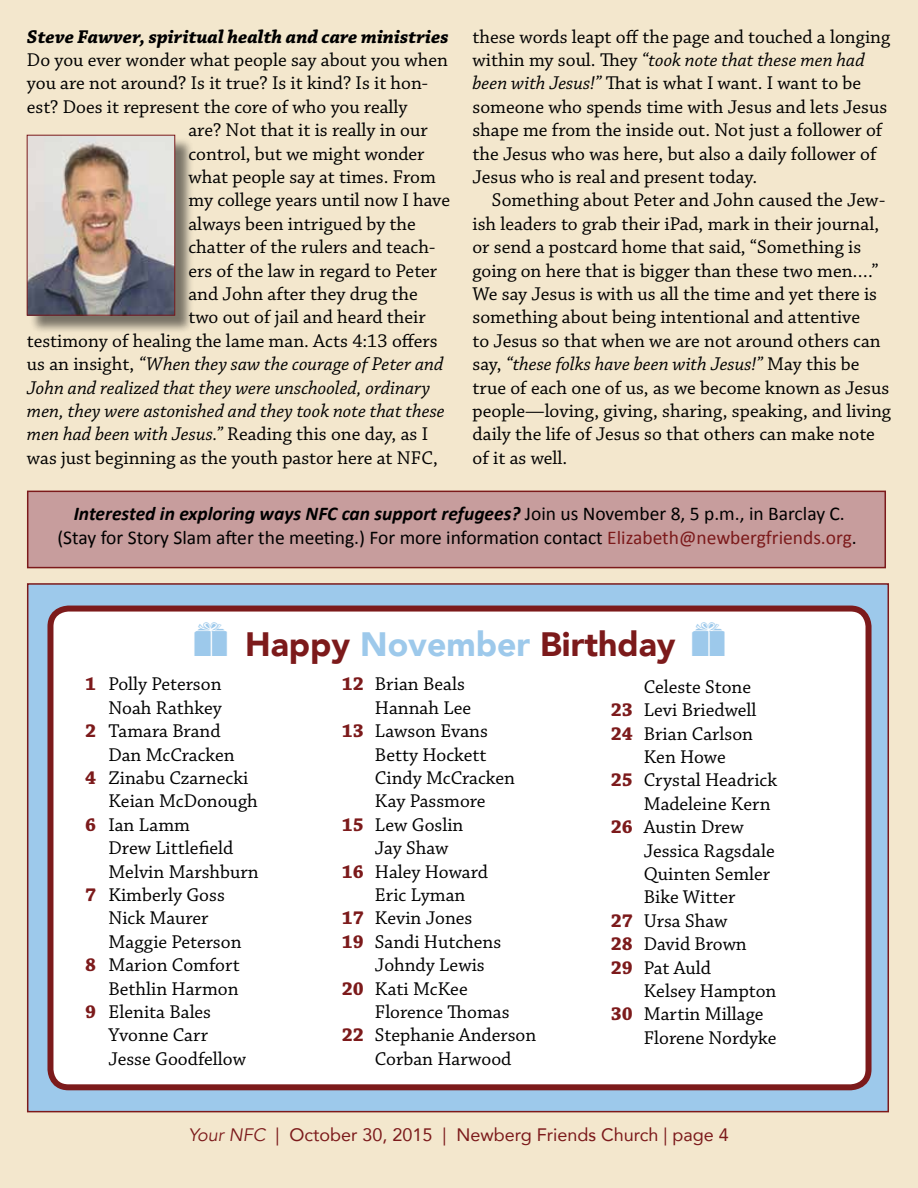
<style>
.page{position:relative;width:918px;height:1188px;background:#f3e7cd}
.page>*{position:absolute;margin:0;border:0;box-sizing:border-box;transform-origin:0 0}
.t1{font:900 33.75px "Avenir";color:#7c1a1b}
.t2{font:19.5px/23.4px "Chaparral Pro";color:#000}
.t3{font:italic 19.5px "Chaparral Pro";color:#000}
.t4{font:19.5px/23.4px "Calibri";color:#000;text-align:center}
.t5{font:italic 700 19.5px "Chaparral Pro";color:#000}
.t6{font:18px "Avenir";color:#7c1a1b}
.s1{font-style:normal}
.s2{font-style:italic}
.s3{font-weight:700;font-style:italic}
.s4{color:#7c1a1b}
.s5{color:#9dc9eb}
.s6{font-weight:700;color:#7c1a1b}
</style>
<div class="page">
<div style="left:27px;top:491px;width:859px;height:77px;background:#c79d9d;border:2px solid #7c1a1b"></div>
<div style="left:29px;top:137px;width:165px;height:197px;background:#000;opacity:.5"></div>
<img style="left:29px;top:137px;width:144px;height:176px">
<div style="left:27px;top:135px;width:148px;height:180px;border:1px solid #7c1a1b"></div>
<div style="left:27px;top:583px;width:862px;height:529px;background:#9dc9eb;border:2px solid #7c1a1b"></div>
<div style="left:50px;top:609px;width:819px;height:478px;background:#fff;border-radius:18px"></div>
<div style="left:47px;top:606px;width:825px;height:484px;border:6px solid #7c1a1b;border-radius:18px"></div>
<p class="t5" style="left:27px;top:25px;width:423px">Steve Fawver, spiritual health and care ministries</p>
<p class="t2" style="left:27px;top:49px;width:422px">Do you ever wonder what people say about you when</p>
<p class="t2" style="left:27px;top:72px;width:403px">you are not around? Is it true? Is it kind? Is it hon-</p>
<p class="t2" style="left:27px;top:96px;width:382px">est? Does it represent the core of who you really</p>
<p class="t2" style="left:188px;top:119px;width:241px">are? Not that it is really in our</p>
<p class="t2" style="left:188px;top:142px;width:238px">control, but we might wonder</p>
<p class="t2" style="left:188px;top:166px;width:249px">what people say at times. From</p>
<p class="t2" style="left:188px;top:189px;width:263px">my college years until now I have</p>
<p class="t2" style="left:188px;top:213px;width:229px">always been intrigued by the</p>
<p class="t2" style="left:188px;top:236px;width:248px">chatter of the rulers and teach-</p>
<p class="t2" style="left:188px;top:259px;width:250px">ers of the law in regard to Peter</p>
<p class="t2" style="left:188px;top:283px;width:231px">and John after they drug the</p>
<p class="t2" style="left:188px;top:306px;width:239px">two out of jail and heard their</p>
<p class="t2" style="left:27px;top:330px;width:412px">testimony of healing the lame man. Acts 4:13 offers</p>
<p class="t3" style="left:27px;top:353px;width:418px"><span class="s1">us an insight,</span> “When they saw the courage of Peter and</p>
<p class="t3" style="left:27px;top:377px;width:405px">John and realized that they were unschooled, ordinary</p>
<p class="t3" style="left:27px;top:400px;width:419px">men, they were astonished and they took note that these</p>
<p class="t3" style="left:27px;top:423px;width:403px">men had been with Jesus.” <span class="s1">Reading this one day, as I</span></p>
<p class="t2" style="left:27px;top:447px;width:412px">was just beginning as the youth pastor here at NFC,</p>
<p class="t2" style="left:472px;top:25px;width:419px">these words leapt off the page and touched a longing within my soul. They <span class="s2">“took note that these men had been with Jesus!”</span> That is what I want. I want to be someone who spends time with Jesus and lets Jesus shape me from the inside out. Not just a follower of the Jesus who was here, but also a daily follower of Jesus who is real and present today.</p>
<p class="t2" style="left:472px;top:189px;width:420px;text-indent:20px">Something about Peter and John caused the Jew&shy;ish leaders to grab their iPad, mark in their journal, or send a postcard home that said, “Something is going on here that is bigger than these two men….” We say Jesus is with us all the time and yet there is something about being intentional and attentive<br>to Jesus so that when we are not around others can say, <span class="s2">“these folks have been with Jesus!”</span> May this be true of each one of us, as we become known as Jesus people—loving, giving, sharing, speaking, and living daily the life of Jesus so that others can make note of it as well.</p>
<p class="t4" style="left:57px;top:502px;width:801px"><span class="s3">Interested in exploring ways NFC can support refugees?</span> Join us November 8, 5 p.m., in Barclay C. (Stay for Story Slam after the meeting.) For more information contact <span class="s4">Elizabeth@newbergfriends.org</span>.</p>
<h1 class="t1" style="left:245px;top:615px;width:432px">Happy <span class="s5">November</span> Birthday</h1>
<p class="t2" style="left:85px;top:673px;width:138px"><span class="s6">1</span> Polly Peterson</p>
<p class="t2" style="left:108px;top:697px;width:115px">Noah Rathkey</p>
<p class="t2" style="left:85px;top:720px;width:137px"><span class="s6">2</span> Tamara Brand</p>
<p class="t2" style="left:108px;top:743px;width:128px">Dan McCracken</p>
<p class="t2" style="left:85px;top:767px;width:165px"><span class="s6">4</span> Zinabu Czarnecki</p>
<p class="t2" style="left:108px;top:790px;width:151px">Keian McDonough</p>
<p class="t2" style="left:85px;top:814px;width:106px"><span class="s6">6</span> Ian Lamm</p>
<p class="t2" style="left:108px;top:837px;width:126px">Drew Littlefield</p>
<p class="t2" style="left:108px;top:860px;width:152px">Melvin Marshburn</p>
<p class="t2" style="left:85px;top:884px;width:141px"><span class="s6">7</span> Kimberly Goss</p>
<p class="t2" style="left:108px;top:907px;width:102px">Nick Maurer</p>
<p class="t2" style="left:108px;top:931px;width:135px">Maggie Peterson</p>
<p class="t2" style="left:85px;top:954px;width:156px"><span class="s6">8</span> Marion Comfort</p>
<p class="t2" style="left:108px;top:977px;width:132px">Bethlin Harmon</p>
<p class="t2" style="left:85px;top:1001px;width:127px"><span class="s6">9</span> Elenita Bales</p>
<p class="t2" style="left:108px;top:1024px;width:101px">Yvonne Carr</p>
<p class="t2" style="left:108px;top:1048px;width:139px">Jesse Goodfellow</p>
<p class="t2" style="left:342px;top:673px;width:124px"><span class="s6">12</span> Brian Beals</p>
<p class="t2" style="left:375px;top:697px;width:98px">Hannah Lee</p>
<p class="t2" style="left:342px;top:720px;width:148px"><span class="s6">13</span> Lawson Evans</p>
<p class="t2" style="left:375px;top:743px;width:113px">Betty Hockett</p>
<p class="t2" style="left:375px;top:767px;width:142px">Cindy McCracken</p>
<p class="t2" style="left:375px;top:790px;width:112px">Kay Passmore</p>
<p class="t2" style="left:342px;top:814px;width:123px"><span class="s6">15</span> Lew Goslin</p>
<p class="t2" style="left:375px;top:837px;width:75px">Jay Shaw</p>
<p class="t2" style="left:342px;top:860px;width:148px"><span class="s6">16</span> Haley Howard</p>
<p class="t2" style="left:375px;top:884px;width:92px">Eric Lyman</p>
<p class="t2" style="left:342px;top:907px;width:132px"><span class="s6">17</span> Kevin Jones</p>
<p class="t2" style="left:342px;top:931px;width:161px"><span class="s6">19</span> Sandi Hutchens</p>
<p class="t2" style="left:375px;top:954px;width:111px">Johndy Lewis</p>
<p class="t2" style="left:342px;top:977px;width:127px"><span class="s6">20</span> Kati McKee</p>
<p class="t2" style="left:375px;top:1001px;width:136px">Florence Thomas</p>
<p class="t2" style="left:342px;top:1024px;width:196px"><span class="s6">22</span> Stephanie Anderson</p>
<p class="t2" style="left:375px;top:1048px;width:138px">Corban Harwood</p>
<p class="t2" style="left:644px;top:676px;width:109px">Celeste Stone</p>
<p class="t2" style="left:611px;top:699px;width:147px"><span class="s6">23</span> Levi Briedwell</p>
<p class="t2" style="left:611px;top:723px;width:144px"><span class="s6">24</span> Brian Carlson</p>
<p class="t2" style="left:644px;top:746px;width:84px">Ken Howe</p>
<p class="t2" style="left:611px;top:769px;width:168px"><span class="s6">25</span> Crystal Headrick</p>
<p class="t2" style="left:644px;top:793px;width:128px">Madeleine Kern</p>
<p class="t2" style="left:611px;top:816px;width:134px"><span class="s6">26</span> Austin Drew</p>
<p class="t2" style="left:644px;top:840px;width:132px">Jessica Ragsdale</p>
<p class="t2" style="left:644px;top:863px;width:128px">Quinten Semler</p>
<p class="t2" style="left:644px;top:886px;width:93px">Bike Witter</p>
<p class="t2" style="left:611px;top:910px;width:118px"><span class="s6">27</span> Ursa Shaw</p>
<p class="t2" style="left:611px;top:933px;width:138px"><span class="s6">28</span> David Brown</p>
<p class="t2" style="left:611px;top:957px;width:102px"><span class="s6">29</span> Pat Auld</p>
<p class="t2" style="left:644px;top:980px;width:134px">Kelsey Hampton</p>
<p class="t2" style="left:611px;top:1003px;width:154px"><span class="s6">30</span> Martin Millage</p>
<p class="t2" style="left:644px;top:1027px;width:134px">Florene Nordyke</p>
<p class="t6" style="left:188px;top:1120px;width:542px"><span class="s2">Your NFC</span> | October 30, 2015 | Newberg Friends Church | page 4</p>
</div>
